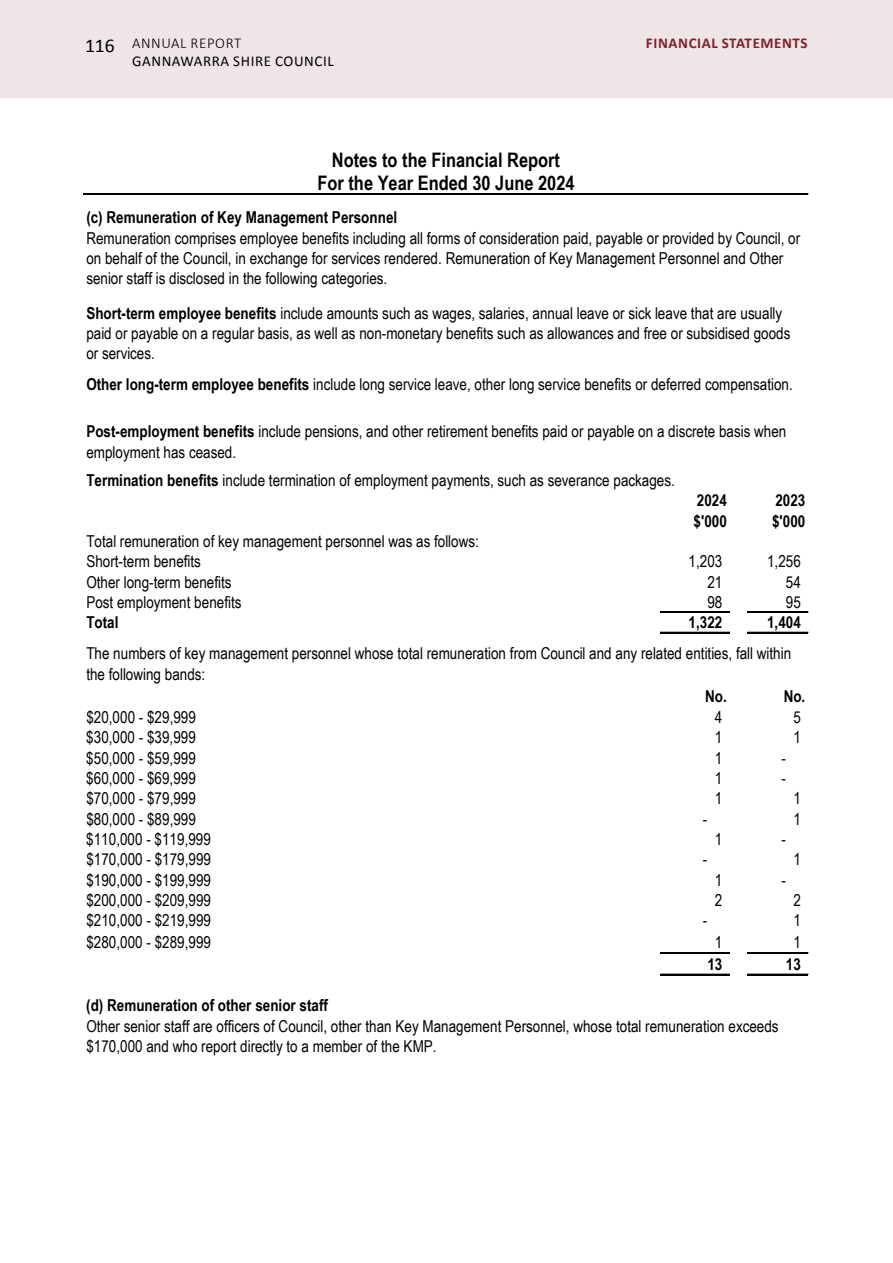
<style>
.page{position:relative;width:893px;height:1263px;background:#fff}
.page>*{position:absolute;margin:0;border:0;box-sizing:border-box;transform-origin:0 0}
.t1{font:700 19.95px/23.2px "Arial Narrow";color:#000;text-align:center}
.t2{font:19.5px "Calibri";color:#000}
.t3{font:16.35px/20.4px "Arial Narrow";color:#000}
.t4{font:700 16.35px "Arial Narrow";color:#000}
.t5{font:15px "Calibri";letter-spacing:.04em;color:#000}
.t6{font:700 15px "Calibri";letter-spacing:.04em;color:#7d212e}
.t7{font:300 15px "Calibri";letter-spacing:.04em;color:#000}
.s1{font-weight:700}
</style>
<div class="page">
<div style="left:0;top:0;width:893px;height:98px;background:#efe4e6"></div>
<hr style="left:84px;top:194px;width:724px;height:1px;background:#000">
<hr style="left:661px;top:612px;width:69px;height:1px;background:#000">
<hr style="left:661px;top:632px;width:69px;height:1px;background:#000">
<hr style="left:661px;top:953px;width:69px;height:1px;background:#000">
<hr style="left:661px;top:974px;width:69px;height:1px;background:#000">
<hr style="left:748px;top:612px;width:60px;height:1px;background:#000">
<hr style="left:748px;top:632px;width:60px;height:1px;background:#000">
<hr style="left:748px;top:953px;width:60px;height:1px;background:#000">
<hr style="left:748px;top:974px;width:60px;height:1px;background:#000">
<p class="t7" style="left:132px;top:34px;width:111px">ANNUAL REPORT</p>
<p class="t5" style="left:132px;top:52px;width:203px">GANNAWARRA SHIRE COUNCIL</p>
<p class="t2" style="left:85px;top:33px;width:31px">116</p>
<p class="t6" style="left:646px;top:34px;width:163px">FINANCIAL STATEMENTS</p>
<p class="t1" style="left:317px;top:147px;width:259px">Notes to the Financial Report<br>For the Year Ended 30 June 2024</p>
<p class="t4" style="left:86px;top:205px;width:312px">(c) Remuneration of Key Management Personnel</p>
<p class="t3" style="left:86px;top:227px;width:715px">Remuneration comprises employee benefits including all forms of consideration paid, payable or provided by Council, or on behalf of the Council, in exchange for services rendered. Remuneration of Key Management Personnel and Other senior staff is disclosed in the following categories.</p>
<p class="t3" style="left:86px;top:302px;width:706px"><span class="s1">Short-term employee benefits</span> include amounts such as wages, salaries, annual leave or sick leave that are usually paid or payable on a regular basis, as well as non-monetary benefits such as allowances and free or subsidised goods or services.</p>
<p class="t3" style="left:86px;top:373px;width:708px"><span class="s1">Other long-term employee benefits</span> include long service leave, other long service benefits or deferred compensation.</p>
<p class="t3" style="left:86px;top:421px;width:701px"><span class="s1">Post-employment benefits</span> include pensions, and other retirement benefits paid or payable on a discrete basis when employment has ceased.</p>
<p class="t3" style="left:86px;top:469px;width:590px"><span class="s1">Termination benefits</span> include termination of employment payments, such as severance packages.</p>
<p class="t3" style="left:86px;top:530px;width:394px">Total remuneration of key management personnel was as follows:<br>Short-term benefits</p>
<p class="t4" style="left:697px;top:488px;width:32px">2024</p>
<p class="t4" style="left:775px;top:488px;width:32px">2023</p>
<p class="t4" style="left:694px;top:508px;width:35px">$'000</p>
<p class="t4" style="left:772px;top:508px;width:35px">$'000</p>
<p class="t3" style="left:689px;top:551px;width:35px">1,203</p>
<p class="t3" style="left:767px;top:551px;width:35px">1,256</p>
<p class="t3" style="left:86px;top:571px;width:147px">Other long-term benefits</p>
<p class="t3" style="left:707px;top:571px;width:17px">21</p>
<p class="t3" style="left:786px;top:571px;width:17px">54</p>
<p class="t3" style="left:86px;top:591px;width:157px">Post employment benefits</p>
<p class="t3" style="left:707px;top:591px;width:17px">98</p>
<p class="t3" style="left:786px;top:591px;width:17px">95</p>
<p class="t4" style="left:86px;top:610px;width:34px">Total</p>
<p class="t4" style="left:689px;top:610px;width:35px">1,322</p>
<p class="t4" style="left:767px;top:610px;width:35px">1,404</p>
<p class="t3" style="left:86px;top:643px;width:706px">The numbers of key management personnel whose total remuneration from Council and any related entities, fall within the following bands:</p>
<p class="t3" style="left:86px;top:706px;width:111px">$20,000 - $29,999</p>
<p class="t4" style="left:705px;top:684px;width:23px">No.</p>
<p class="t4" style="left:784px;top:684px;width:23px">No.</p>
<p class="t3" style="left:715px;top:706px;width:9px">4</p>
<p class="t3" style="left:793px;top:706px;width:9px">5</p>
<p class="t3" style="left:86px;top:726px;width:111px">$30,000 - $39,999</p>
<p class="t3" style="left:715px;top:726px;width:9px">1</p>
<p class="t3" style="left:793px;top:726px;width:9px">1</p>
<p class="t3" style="left:86px;top:747px;width:111px">$50,000 - $59,999</p>
<p class="t3" style="left:715px;top:747px;width:9px">1</p>
<p class="t3" style="left:781px;top:747px;width:6px">-</p>
<p class="t3" style="left:86px;top:767px;width:111px">$60,000 - $69,999</p>
<p class="t3" style="left:715px;top:767px;width:9px">1</p>
<p class="t3" style="left:781px;top:767px;width:6px">-</p>
<p class="t3" style="left:715px;top:788px;width:9px">1</p>
<p class="t3" style="left:793px;top:788px;width:9px">1</p>
<p class="t3" style="left:703px;top:808px;width:6px">-</p>
<p class="t3" style="left:793px;top:808px;width:9px">1</p>
<p class="t3" style="left:86px;top:828px;width:126px">$110,000 - $119,999</p>
<p class="t3" style="left:715px;top:828px;width:9px">1</p>
<p class="t3" style="left:781px;top:828px;width:6px">-</p>
<p class="t3" style="left:703px;top:849px;width:6px">-</p>
<p class="t3" style="left:793px;top:849px;width:9px">1</p>
<p class="t3" style="left:715px;top:869px;width:9px">1</p>
<p class="t3" style="left:781px;top:869px;width:6px">-</p>
<p class="t3" style="left:715px;top:889px;width:9px">2</p>
<p class="t3" style="left:793px;top:889px;width:9px">2</p>
<p class="t3" style="left:86px;top:909px;width:126px">$210,000 - $219,999</p>
<p class="t3" style="left:703px;top:909px;width:6px">-</p>
<p class="t3" style="left:793px;top:909px;width:9px">1</p>
<p class="t3" style="left:86px;top:931px;width:126px">$280,000 - $289,999</p>
<p class="t3" style="left:715px;top:931px;width:9px">1</p>
<p class="t3" style="left:793px;top:931px;width:9px">1</p>
<p class="t4" style="left:707px;top:952px;width:17px">13</p>
<p class="t4" style="left:786px;top:952px;width:17px">13</p>
<p class="t4" style="left:86px;top:993px;width:243px">(d) Remuneration of other senior staff</p>
<p class="t3" style="left:86px;top:1015px;width:694px">Other senior staff are officers of Council, other than Key Management Personnel, whose total remuneration exceeds $170,000 and who report directly to a member of the KMP.</p>
<p class="t3" style="left:86px;top:788px;width:111px">$70,000 - $79,999</p>
<p class="t3" style="left:86px;top:808px;width:111px">$80,000 - $89,999</p>
<p class="t3" style="left:86px;top:849px;width:126px">$170,000 - $179,999 $190,000 - $199,999</p>
<p class="t3" style="left:86px;top:889px;width:126px">$200,000 - $209,999</p>
</div>
